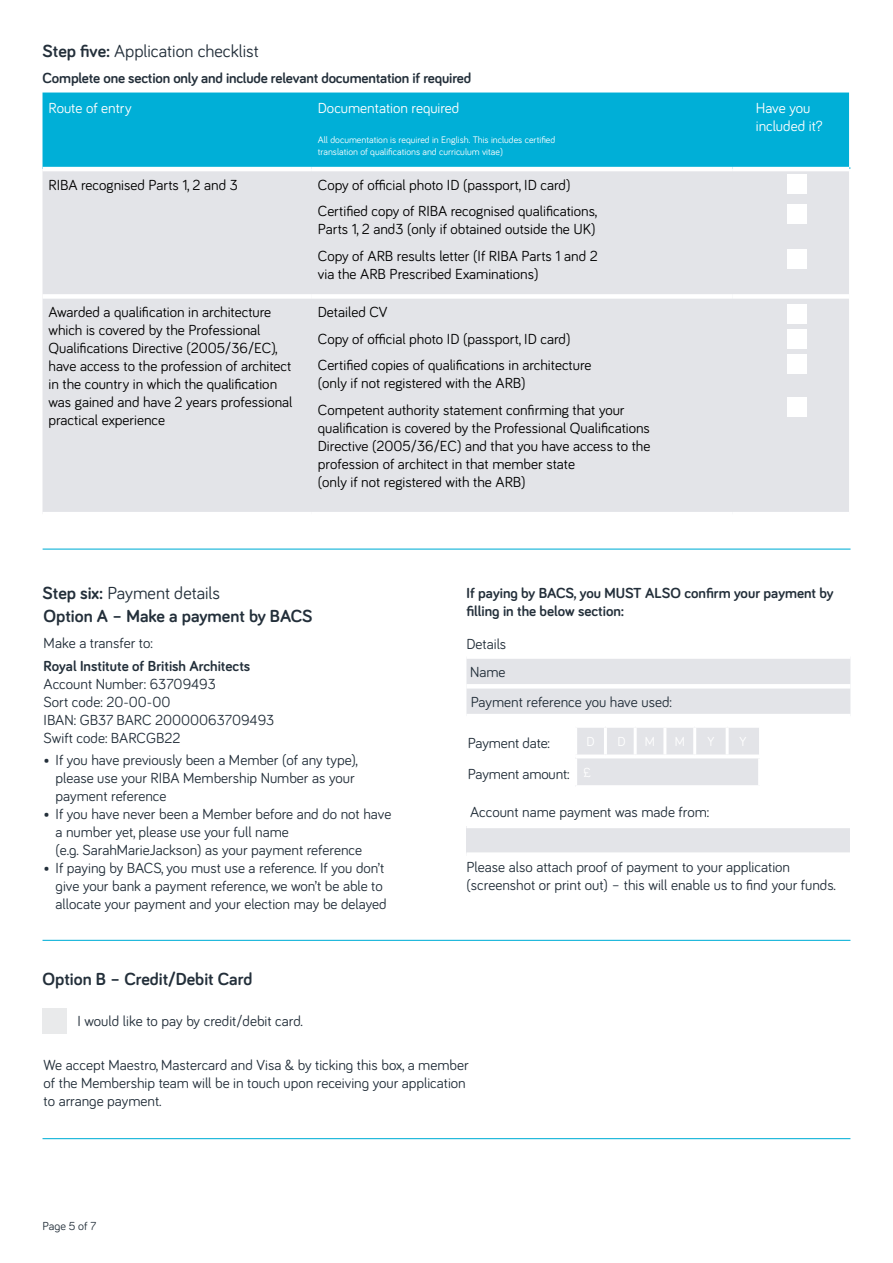
<style>
.page{position:relative;width:893px;height:1263px;background:#fff}
.page>*{position:absolute;margin:0;border:0;box-sizing:border-box;transform-origin:0 0}
.t1{font:18px "Bariol";color:#232f3a}
.t2{font:700 18px "Bariol";color:#232f3a}
.t3{font:15px/18px "Bariol";color:#232f3a}
.t4{font:15px/18px "Bariol";color:#000}
.t5{font:700 15px/18px "Bariol";color:#232f3a}
.t6{font:15px/18px "Bariol";color:#fff}
.t7{font:13.5px "Bariol";color:#fff}
.t8{font:12px "Bariol";color:#232f3a}
.t9{font:9.75px/12px "Bariol";color:#fff}
.s1{font-weight:700}
.s2{font-size:13.5px;color:#fff}
</style>
<div class="page">
<hr style="left:43px;top:549px;width:807px;height:1px;background:#00afd7">
<hr style="left:43px;top:168px;width:807px;height:1px;background:#00afd7">
<div style="left:43px;top:93px;width:806px;height:74px;background:#00afd7"></div>
<div style="left:43px;top:171px;width:806px;height:341px;background:#e3e4e8"></div>
<hr style="left:43px;top:167px;width:269px;height:4px;background:#fff">
<hr style="left:312px;top:167px;width:421px;height:4px;background:#fff">
<hr style="left:733px;top:167px;width:116px;height:4px;background:#fff">
<div style="left:43px;top:294px;width:269px;height:5px;background:#fff"></div>
<div style="left:312px;top:294px;width:421px;height:5px;background:#fff"></div>
<div style="left:733px;top:294px;width:116px;height:5px;background:#fff"></div>
<div style="left:787px;top:329px;width:20px;height:20px;background:#fff"></div>
<div style="left:787px;top:354px;width:20px;height:20px;background:#fff"></div>
<div style="left:787px;top:397px;width:20px;height:20px;background:#fff"></div>
<div style="left:787px;top:304px;width:20px;height:20px;background:#fff"></div>
<div style="left:787px;top:249px;width:20px;height:20px;background:#fff"></div>
<div style="left:787px;top:203px;width:20px;height:20px;background:#fff"></div>
<div style="left:787px;top:174px;width:20px;height:20px;background:#fff"></div>
<div style="left:466px;top:659px;width:384px;height:55px;background:#e3e4e8"></div>
<hr style="left:466px;top:684px;width:384px;height:4px;background:#fff">
<div style="left:466px;top:826px;width:384px;height:30px;background:#e3e4e8"></div>
<hr style="left:466px;top:824px;width:384px;height:4px;background:#fff">
<div style="left:466px;top:852px;width:391px;height:5px;background:#fff"></div>
<div style="left:577px;top:728px;width:182px;height:26px;background:#e3e4e8"></div>
<hr style="left:604px;top:728px;width:3px;height:26px;background:#fff">
<hr style="left:634px;top:728px;width:3px;height:26px;background:#fff">
<hr style="left:663px;top:728px;width:3px;height:26px;background:#fff">
<hr style="left:693px;top:728px;width:3px;height:26px;background:#fff">
<hr style="left:726px;top:728px;width:3px;height:26px;background:#fff">
<div style="left:576px;top:757px;width:184px;height:30px;background:#e3e4e8"></div>
<hr style="left:574px;top:758px;width:3px;height:27px;background:#fff">
<hr style="left:576px;top:755px;width:185px;height:3px;background:#fff">
<hr style="left:758px;top:758px;width:3px;height:27px;background:#fff">
<hr style="left:576px;top:785px;width:185px;height:3px;background:#fff">
<hr style="left:43px;top:940px;width:807px;height:1px;background:#00afd7">
<hr style="left:43px;top:1138px;width:807px;height:1px;background:#00afd7">
<div style="left:43px;top:1008px;width:24px;height:26px;background:#e9eaeb"></div>
<p class="t1" style="left:43px;top:38px;width:218px"><span class="s1">Step five:</span> Application checklist</p>
<p class="t5" style="left:43px;top:68px;width:430px">Complete one section only and include relevant documentation if required</p>
<p class="t6" style="left:49px;top:99px;width:85px">Route of entry</p>
<p class="t6" style="left:318px;top:99px;width:143px">Documentation required</p>
<p class="t9" style="left:318px;top:134px;width:239px">All documentation is required in English. This includes certified translation of qualifications and curriculum vitae)</p>
<p class="t4" style="left:49px;top:175px;width:191px">RIBA recognised Parts 1, 2 and 3</p>
<p class="t4" style="left:318px;top:171px;width:281px;line-height:26.5px">Copy of official photo ID (passport, ID card)<br>Certified copy of RIBA recognised qualifications,</p>
<p class="t4" style="left:318px;top:215px;width:282px;line-height:26.5px">Parts 1, 2 and3 (only if obtained outside the UK)<br>Copy of ARB results letter (If RIBA Parts 1 and 2</p>
<p class="t4" style="left:318px;top:264px;width:222px">via the ARB Prescribed Examinations)</p>
<p class="t4" style="left:49px;top:302px;width:246px">Awarded a qualification in architecture which is covered by the Professional Qualifications Directive (2005/36/EC), have access to the profession of architect in the country in which the qualification was gained and have 2 years professional practical experience</p>
<p class="t4" style="left:318px;top:298px;width:275px;line-height:26.5px">Detailed CV<br>Copy of official photo ID (passport, ID card)<br>Certified copies of qualifications in architecture</p>
<p class="t4" style="left:318px;top:369px;width:308px;line-height:26.5px">(only if not registered with the ARB)<br>Competent authority statement confirming that your</p>
<p class="t4" style="left:318px;top:418px;width:334px">qualification is covered by the Professional Qualifications Directive (2005/36/EC) and that you have access to the profession of architect in that member state<br>(only if not registered with the ARB)</p>
<p class="t6" style="left:756px;top:99px;width:68px">Have you included it?</p>
<p class="t1" style="left:43px;top:580px;width:179px"><span class="s1">Step six:</span> Payment details</p>
<p class="t5" style="left:466px;top:584px;width:369px">If paying by BACS, you MUST ALSO confirm your payment by filling in the below section:</p>
<p class="t2" style="left:44px;top:603px;width:270px">Option A – Make a payment by BACS</p>
<p class="t3" style="left:44px;top:633px;width:111px">Make a transfer to:</p>
<p class="t5" style="left:44px;top:656px;width:208px">Royal Institute of British Architects</p>
<p class="t3" style="left:44px;top:674px;width:232px">Account Number: 63709493<br>Sort code: 20-00-00<br>IBAN: GB37 BARC 20000063709493<br>Swift code: BARCGB22</p>
<p class="t3" style="left:56px;top:750px;width:304px;text-indent:-12px">• If you have previously been a Member (of any type), please use your RIBA Membership Number as your payment reference</p>
<p class="t3" style="left:56px;top:804px;width:337px;text-indent:-12px">• If you have never been a Member before and do not have a number yet, please use your full name<br>(e.g. SarahMarieJackson) as your payment reference</p>
<p class="t3" style="left:56px;top:858px;width:333px;text-indent:-12px">• If paying by BACS, you must use a reference. If you don’t give your bank a payment reference, we won’t be able to allocate your payment and your election may be delayed</p>
<p class="t3" style="left:466px;top:628px;width:207px;line-height:29.1px">Details<br>Name<br>Payment reference you have used:</p>
<p class="t3" style="left:468px;top:734px;width:84px">Payment date:</p>
<p class="t7" style="left:586px;top:733px;width:10px">D</p>
<p class="t7" style="left:618px;top:733px;width:10px">D</p>
<p class="t7" style="left:645px;top:733px;width:12px">M</p>
<p class="t7" style="left:675px;top:733px;width:12px">M</p>
<p class="t3" style="left:468px;top:764px;width:125px">Payment amount: <span class="s2">£</span></p>
<p class="t3" style="left:470px;top:802px;width:241px">Account name payment was made from:</p>
<p class="t3" style="left:466px;top:858px;width:371px;line-height:17.2px">Please also attach proof of payment to your application (screenshot or print out) – this will enable us to find your funds.</p>
<p class="t2" style="left:43px;top:967px;width:211px">Option B – Credit/Debit Card</p>
<p class="t3" style="left:78px;top:1011px;width:227px">I would like to pay by credit/debit card.</p>
<p class="t3" style="left:44px;top:1055px;width:427px">We accept Maestro, Mastercard and Visa &amp; by ticking this box, a member of the Membership team will be in touch upon receiving your application to arrange payment.</p>
<p class="t8" style="left:43px;top:1218px;width:55px">Page 5 of 7</p>
</div>
